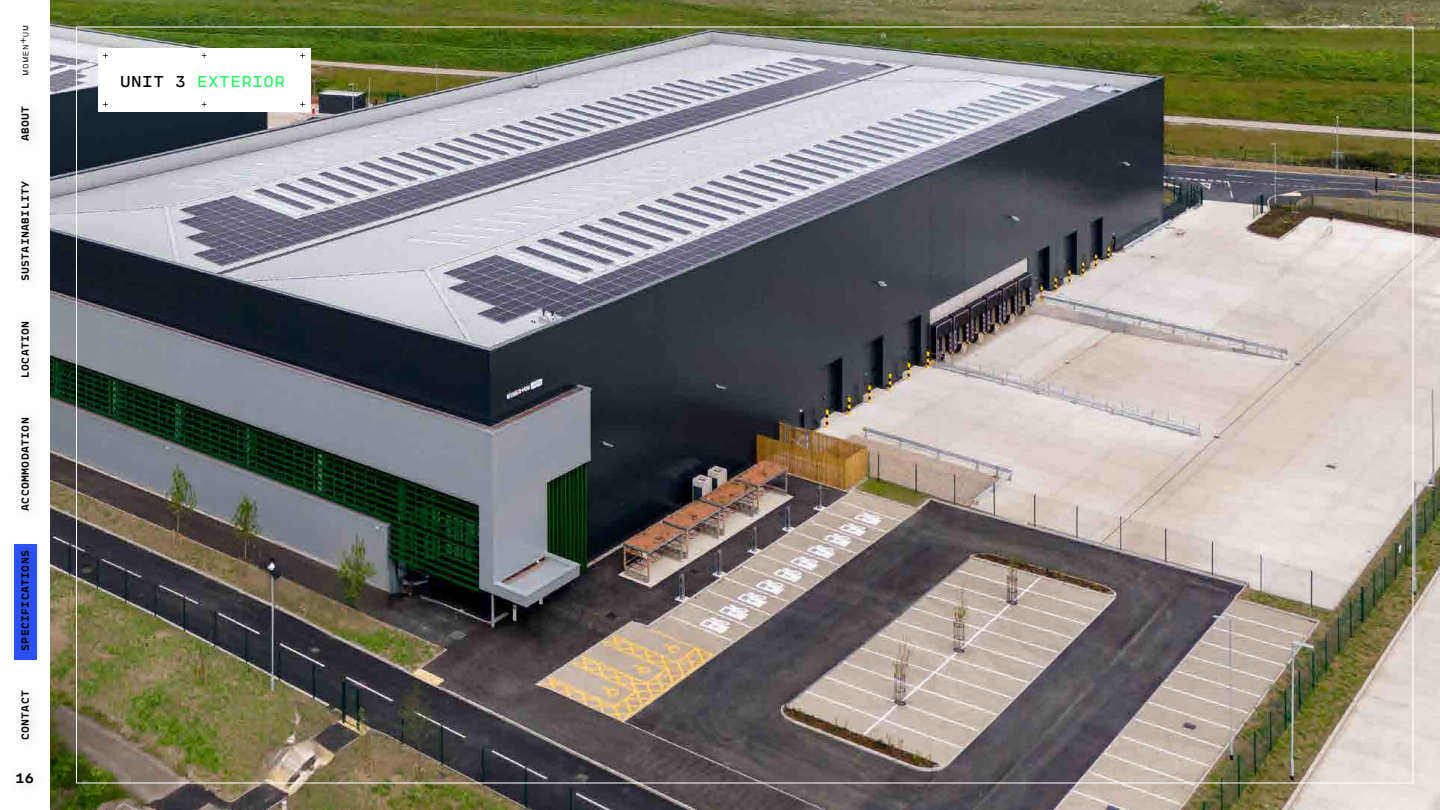
<style>
.page{position:relative;width:1440px;height:810px;background:#fff}
.page>*{position:absolute;margin:0;border:0;box-sizing:border-box;transform-origin:0 0}
.t1{font:17.25px "Ellograph CF";letter-spacing:.025em;color:#33f26b}
.t2{font:700 15px "Ellograph CF";color:#000}
.t3{font:700 11.25px "Ellograph CF";letter-spacing:.025em;color:#000}
.s1{color:#000}
</style>
<div class="page">
<img style="left:50px;top:0;width:1390px;height:810px">
<div style="left:98px;top:48px;width:212px;height:64px;background:#fff"></div>
<svg style="left:202px;top:53px;width:5px;height:5px"></svg>
<svg style="left:202px;top:102px;width:5px;height:5px"></svg>
<svg style="left:20px;top:26px;width:8px;height:49px"></svg>
<div style="left:14px;top:544px;width:23px;height:115px;background:#2b52f2"></div>
<p class="t3" style="left:18px;top:141px;width:37px;rotate:-90deg">ABOUT</p>
<p class="t3" style="left:18px;top:281px;width:102px;rotate:-90deg">SUSTAINABILITY</p>
<p class="t3" style="left:18px;top:378px;width:59px;rotate:-90deg">LOCATION</p>
<p class="t3" style="left:18px;top:511px;width:95px;rotate:-90deg">ACCOMMODATION</p>
<p class="t3" style="left:18px;top:651px;width:102px;rotate:-90deg">SPECIFICATIONS</p>
<p class="t3" style="left:18px;top:740px;width:52px;rotate:-90deg">CONTACT</p>
<h2 class="t2" style="left:16px;top:769px;width:20px">16</h2>
<h1 class="t1" style="left:120px;top:70px;width:166px"><span class="s1">UNIT 3</span> EXTERIOR</h1>
</div>
